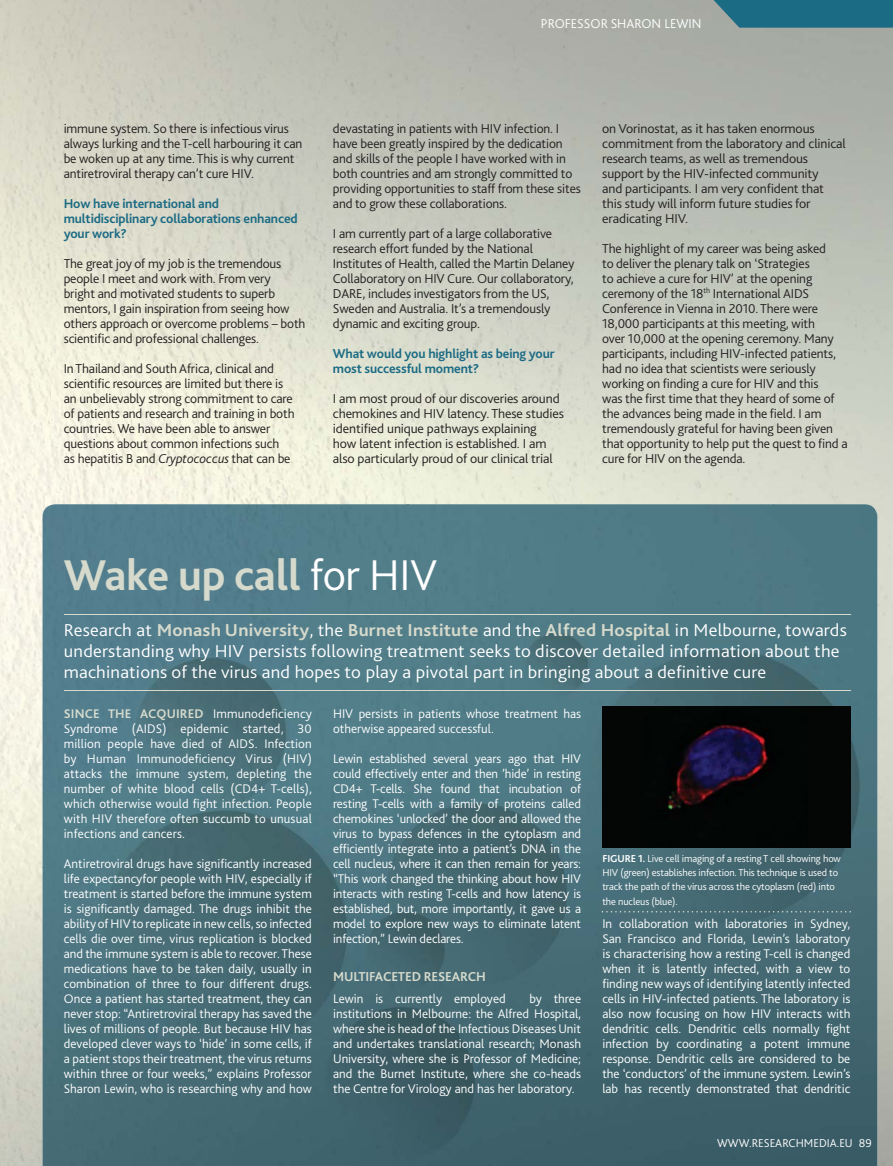
<style>
.page{position:relative;width:893px;height:1166px;background:#fff}
.page>*{position:absolute;margin:0;border:0;box-sizing:border-box;transform-origin:0 0}
.t1{font:700 45px "Bliss 2";letter-spacing:-.01em;color:#d6dacc}
.t2{font:300 18px/21px "Bliss 2";letter-spacing:.01em;color:#fff;scale:1.05 1}
.t3{font:300 13.5px/15px "Bliss 2";letter-spacing:-.01em;color:#231f20}
.t4{font:700 13.5px/15px "Bliss 2";letter-spacing:-.01em;color:#1b6b84}
.t5{font:700 13.5px "Bliss 2";letter-spacing:-.01em;color:#d6dacc}
.t6{font:300 13.5px "Bliss 2";color:#fff}
.t7{font:300 13.2px/15px "Bliss 2";color:#fff;text-align:justify}
.t8{font:300 12px "Bliss 2";color:#fff}
.t9{font:300 10.5px/14.2px "Bliss 2";letter-spacing:-.01em;color:#fff}
.s1{font-style:italic}
.s2{font-weight:300;color:#fff}
.s3{font-weight:700;color:#d6dacc}
.s4{font-weight:700}
</style>
<div class="page">
<img style="left:0;top:0;width:585px;height:349px">
<img style="left:0;top:349px;width:52px;height:622px">
<img style="left:52px;top:349px;width:533px;height:155px">
<img style="left:877px;top:505px;width:16px;height:660px">
<img style="left:0;top:971px;width:43px;height:194px">
<img style="left:43px;top:504px;width:834px;height:661px">
<hr style="left:64px;top:614px;width:786px;height:1px;background:#d6dacc">
<hr style="left:64px;top:690px;width:786px;height:1px;background:#d6dacc">
<div style="left:602px;top:706px;width:248px;height:141px;background:#040505"></div>
<img style="left:668px;top:724px;width:100px;height:86px">
<svg style="left:602px;top:910px;width:249px;height:2px"></svg>
<svg style="left:702px;top:0;width:191px;height:28px;background:#2e7388"></svg>
<p class="t6" style="left:541px;top:19px;width:162px">PROFESSOR SHARON LEWIN</p>
<p class="t3" style="left:64px;top:122px;width:240px">immune system. So there is infectious virus always lurking and the T-cell harbouring it can be woken up at any time. This is why current antiretroviral therapy can’t cure HIV.</p>
<p class="t4" style="left:64px;top:197px;width:236px">How have international and multidisciplinary collaborations enhanced your work?</p>
<p class="t3" style="left:64px;top:257px;width:243px">The great joy of my job is the tremendous people I meet and work with. From very bright and motivated students to superb mentors, I gain inspiration from seeing how others approach or overcome problems – both scientific and professional challenges.</p>
<p class="t3" style="left:64px;top:362px;width:232px">In Thailand and South Africa, clinical and scientific resources are limited but there is an unbelievably strong commitment to care of patients and research and training in both countries. We have been able to answer questions about common infections such<br>as hepatitis B and <span class="s1">Cryptococcus</span> that can be</p>
<p class="t3" style="left:333px;top:122px;width:249px">devastating in patients with HIV infection. I have been greatly inspired by the dedication and skills of the people I have worked with in both countries and am strongly committed to providing opportunities to staff from these sites and to grow these collaborations.</p>
<p class="t3" style="left:333px;top:227px;width:243px">I am currently part of a large collaborative research effort funded by the National Institutes of Health, called the Martin Delaney Collaboratory on HIV Cure. Our collaboratory, DARE, includes investigators from the US, Sweden and Australia. It’s a tremendously dynamic and exciting group.</p>
<p class="t4" style="left:333px;top:347px;width:223px">What would you highlight as being your most successful moment?</p>
<p class="t3" style="left:333px;top:392px;width:233px">I am most proud of our discoveries around chemokines and HIV latency. These studies identified unique pathways explaining<br>how latent infection is established. I am also particularly proud of our clinical trial</p>
<p class="t3" style="left:602px;top:122px;width:245px">on Vorinostat, as it has taken enormous commitment from the laboratory and clinical research teams, as well as tremendous support by the HIV-infected community<br>and participants. I am very confident that this study will inform future studies for eradicating HIV.</p>
<p class="t3" style="left:602px;top:242px;width:247px">The highlight of my career was being asked<br>to deliver the plenary talk on ‘Strategies<br>to achieve a cure for HIV’ at the opening ceremony of the 18<sup>th</sup> International AIDS Conference in Vienna in 2010. There were 18,000 participants at this meeting, with<br>over 10,000 at the opening ceremony. Many participants, including HIV-infected patients, had no idea that scientists were seriously working on finding a cure for HIV and this<br>was the first time that they heard of some of the advances being made in the field. I am tremendously grateful for having been given that opportunity to help put the quest to find a cure for HIV on the agenda.</p>
<p class="t1" style="left:64px;top:557px;width:375px">Wake up call <span class="s2">for HIV</span></p>
<p class="t2" style="left:64px;top:621px;width:747px">Research at <span class="s3">Monash University</span>, the <span class="s3">Burnet Institute</span> and the <span class="s3">Alfred Hospital</span> in Melbourne, towards understanding why HIV persists following treatment seeks to discover detailed information about the machinations of the virus and hopes to play a pivotal part in bringing about a definitive cure</p>
<p class="t7" style="left:64px;top:707px;width:249px"><span class="s3">SINCE THE ACQUIRED</span> Immunodeficiency Syndrome (AIDS) epidemic started, 30 million people have died of AIDS. Infection by Human Immunodeficiency Virus (HIV) attacks the immune system, depleting the number of white blood cells (CD4+ T-cells), which otherwise would fight infection. People with HIV therefore often succumb to unusual infections and cancers.</p>
<p class="t7" style="left:64px;top:857px;width:249px">Antiretroviral drugs have significantly increased life expectancyfor people with HIV, especially if treatment is started before the immune system is significantly damaged. The drugs inhibit the ability of HIV to replicate in new cells, so infected cells die over time, virus replication is blocked and the immune system is able to recover. These medications have to be taken daily, usually in combination of three to four different drugs.<br>Once a patient has started treatment, they can never stop: “Antiretroviral therapy has saved the lives of millions of people. But because HIV has developed clever ways to ‘hide’ in some cells, if a patient stops their treatment, the virus returns within three or four weeks,” explains Professor Sharon Lewin, who is researching why and how</p>
<p class="t7" style="left:333px;top:707px;width:249px">HIV persists in patients whose treatment has otherwise appeared successful.</p>
<p class="t7" style="left:333px;top:752px;width:249px">Lewin established several years ago that HIV could effectively enter and then ’hide’ in resting CD4+ T-cells. She found that incubation of resting T-cells with a family of proteins called chemokines ‘unlocked’ the door and allowed the virus to bypass defences in the cytoplasm and efficiently integrate into a patient’s DNA in the cell nucleus, where it can then remain for years: “This work changed the thinking about how HIV interacts with resting T-cells and how latency is established, but, more importantly, it gave us a model to explore new ways to eliminate latent infection,” Lewin declares.</p>
<p class="t5" style="left:333px;top:970px;width:154px">MULTIFACETED RESEARCH</p>
<p class="t7" style="left:333px;top:992px;width:174px">Lewin is currently employed</p>
<p class="t7" style="left:333px;top:992px;width:249px;text-indent:196px">by three institutions in Melbourne: the Alfred Hospital, where she is head of the Infectious Diseases Unit and undertakes translational research; Monash University, where she is Professor of Medicine; and the Burnet Institute, where she co-heads the Centre for Virology and has her laboratory.</p>
<p class="t9" style="left:602px;top:852px;width:240px"><span class="s4">FIGURE 1.</span> Live cell imaging of a resting T cell showing how HIV (green) establishes infection. This technique is used to track the path of the virus across the cytoplasm (red) into the nucleus (blue).</p>
<p class="t7" style="left:602px;top:917px;width:249px">In collaboration with laboratories in Sydney, San Francisco and Florida, Lewin’s laboratory is characterising how a resting T-cell is changed when it is latently infected, with a view to finding new ways of identifying latently infected cells in HIV-infected patients. The laboratory is also now focusing on how HIV interacts with dendritic cells. Dendritic cells normally fight infection by coordinating a potent immune response. Dendritic cells are considered to be the ‘conductors’ of the immune system. Lewin’s lab has recently demonstrated that dendritic</p>
<p class="t8" style="left:717px;top:1138px;width:156px">WWW.RESEARCHMEDIA.EU 89</p>
</div>
